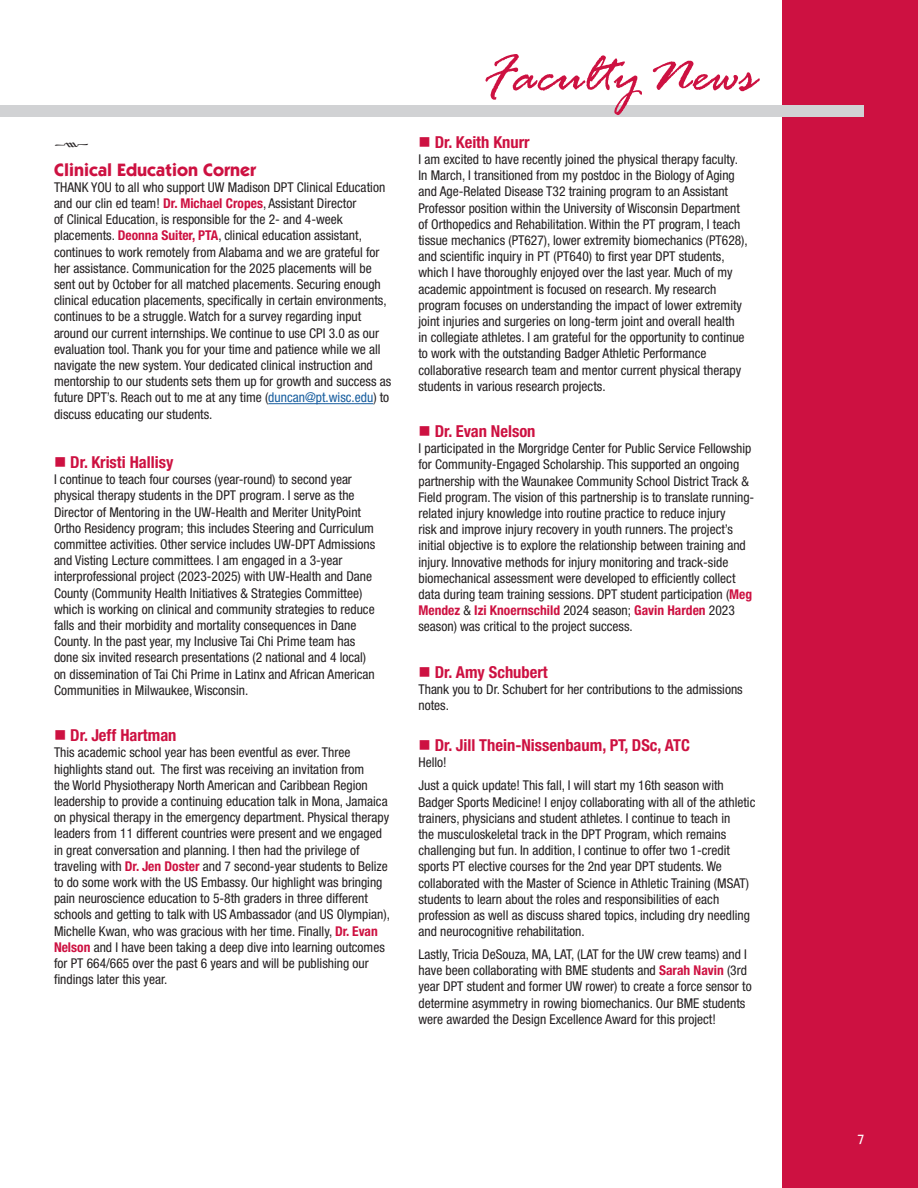
<style>
.page{position:relative;width:918px;height:1188px;background:#fff}
.page>*{position:absolute;margin:0;border:0;box-sizing:border-box;transform-origin:0 0}
.Page_Header_Right_-_Rage_Italic{font:italic 57px "Rage";color:#cd1141}
.Divider{font:21px "Type Embellishments One Let Plain";color:#231f20}
.H1_Red{font:700 18px "Itc Kabel";color:#cd1141}
.Faculty_Spotlight{font:700 condensed 16.5px "Helvetica Neue LT Std";color:#cd1141}
.H1_Red-2{font:condensed 13.5px/16.2px "Helvetica Neue LT Std";color:#231f20}
.Faculty_Spotlight-2{font:condensed 13.5px/16.2px "Helvetica Neue LT Std";color:#231f20}
.t1{font:500 13.5px "Itc Kabel";color:#fff}
.s1{font-weight:700;color:#cd1141}
.s2{color:#175d9e}
</style>
<div class="page">
<div style="left:782px;top:0;width:136px;height:1188px;background:#cd1141"></div>
<div style="left:0;top:105px;width:864px;height:11px;background:#d1d2d4"></div>
<hr style="left:268px;top:403px;width:105px;height:1px;background:#175d9e">
<p class="Divider" style="left:54px;top:136px;width:36px">k</p>
<p class="H1_Red" style="left:54px;top:158px;width:204px">Clinical Education Corner</p>
<p class="H1_Red-2" style="left:54px;top:179px;width:339px">THANK YOU to all who support UW Madison DPT Clinical Education and our clin ed team! <span class="s1">Dr. Michael Cropes</span>, Assistant Director<br>of Clinical Education, is responsible for the 2- and 4-week placements. <span class="s1">Deonna Suiter, PTA</span>, clinical education assistant, continues to work remotely from Alabama and we are grateful for her assistance. Communication for the 2025 placements will be sent out by October for all matched placements. Securing enough clinical education placements, specifically in certain environments, continues to be a struggle. Watch for a survey regarding input around our current internships. We continue to use CPI 3.0 as our evaluation tool. Thank you for your time and patience while we all navigate the new system. Your dedicated clinical instruction and mentorship to our students sets them up for growth and success as future DPT’s. Reach out to me at any time (<span class="s2">duncan@pt.wisc.edu</span>) to discuss educating our students.</p>
<p class="Faculty_Spotlight" style="left:54px;top:452px;width:121px">■ Dr. Kristi Hallisy</p>
<p class="Faculty_Spotlight-2" style="left:54px;top:471px;width:323px">I continue to teach four courses (year-round) to second year physical therapy students in the DPT program. I serve as the Director of Mentoring in the UW-Health and Meriter UnityPoint Ortho Residency program; this includes Steering and Curriculum committee activities. Other service includes UW-DPT Admissions and Visting Lecture committees. I am engaged in a 3-year interprofessional project (2023-2025) with UW-Health and Dane County (Community Health Initiatives &amp; Strategies Committee) which is working on clinical and community strategies to reduce falls and their morbidity and mortality consequences in Dane County. In the past year, my Inclusive Tai Chi Prime team has done six invited research presentations (2 national and 4 local) on dissemination of Tai Chi Prime in Latinx and African American Communities in Milwaukee, Wisconsin.</p>
<p class="Faculty_Spotlight" style="left:54px;top:725px;width:124px">■ Dr. Jeff Hartman</p>
<p class="H1_Red-2" style="left:54px;top:744px;width:338px">This academic school year has been eventful as ever. Three highlights stand out. The first was receiving an invitation from<br>the World Physiotherapy North American and Caribbean Region leadership to provide a continuing education talk in Mona, Jamaica on physical therapy in the emergency department. Physical therapy leaders from 11 different countries were present and we engaged in great conversation and planning. I then had the privilege of traveling with <span class="s1">Dr. Jen Doster</span> and 7 second-year students to Belize to do some work with the US Embassy. Our highlight was bringing pain neuroscience education to 5-8th graders in three different schools and getting to talk with US Ambassador (and US Olympian), Michelle Kwan, who was gracious with her time. Finally, <span class="s1">Dr. Evan Nelson</span> and I have been taking a deep dive into learning outcomes for PT 664/665 over the past 6 years and will be publishing our findings later this year.</p>
<p class="Page_Header_Right_-_Rage_Italic" style="left:484px;top:44px;width:274px">Faculty News</p>
<p class="Faculty_Spotlight" style="left:418px;top:132px;width:113px">■ Dr. Keith Knurr</p>
<p class="H1_Red-2" style="left:418px;top:151px;width:331px">I am excited to have recently joined the physical therapy faculty.<br>In March, I transitioned from my postdoc in the Biology of Aging and Age-Related Disease T32 training program to an Assistant Professor position within the University of Wisconsin Department of Orthopedics and Rehabilitation. Within the PT program, I teach tissue mechanics (PT627), lower extremity biomechanics (PT628), and scientific inquiry in PT (PT640) to first year DPT students, which I have thoroughly enjoyed over the last year. Much of my academic appointment is focused on research. My research program focuses on understanding the impact of lower extremity joint injuries and surgeries on long-term joint and overall health<br>in collegiate athletes. I am grateful for the opportunity to continue to work with the outstanding Badger Athletic Performance collaborative research team and mentor current physical therapy students in various research projects.</p>
<p class="Faculty_Spotlight" style="left:418px;top:421px;width:119px">■ Dr. Evan Nelson</p>
<p class="H1_Red-2" style="left:418px;top:440px;width:337px">I participated in the Morgridge Center for Public Service Fellowship for Community-Engaged Scholarship. This supported an ongoing partnership with the Waunakee Community School District Track &amp; Field program. The vision of this partnership is to translate running&shy;related injury knowledge into routine practice to reduce injury<br>risk and improve injury recovery in youth runners. The project’s initial objective is to explore the relationship between training and injury. Innovative methods for injury monitoring and track-side biomechanical assessment were developed to efficiently collect data during team training sessions. DPT student participation (<span class="s1">Meg Mendez</span> &amp; <span class="s1">Izi Knoernschild</span> 2024 season; <span class="s1">Gavin Harden</span> 2023 season) was critical to the project success.</p>
<p class="Faculty_Spotlight" style="left:418px;top:662px;width:131px">■ Dr. Amy Schubert</p>
<p class="H1_Red-2" style="left:418px;top:681px;width:326px">Thank you to Dr. Schubert for her contributions to the admissions notes.</p>
<p class="Faculty_Spotlight" style="left:418px;top:735px;width:273px">■ Dr. Jill Thein-Nissenbaum, PT, DSc, ATC</p>
<p class="H1_Red-2" style="left:418px;top:754px;width:30px">Hello!</p>
<p class="H1_Red-2" style="left:418px;top:777px;width:338px">Just a quick update! This fall, I will start my 16th season with Badger Sports Medicine! I enjoy collaborating with all of the athletic trainers, physicians and student athletes. I continue to teach in<br>the musculoskeletal track in the DPT Program, which remains challenging but fun. In addition, I continue to offer two 1-credit sports PT elective courses for the 2nd year DPT students. We collaborated with the Master of Science in Athletic Training (MSAT) students to learn about the roles and responsibilities of each profession as well as discuss shared topics, including dry needling and neurocognitive rehabilitation.</p>
<p class="H1_Red-2" style="left:418px;top:946px;width:335px">Lastly, Tricia DeSouza, MA, LAT, (LAT for the UW crew teams) and I have been collaborating with BME students and <span class="s1">Sarah Navin</span> (3rd year DPT student and former UW rower) to create a force sensor to determine asymmetry in rowing biomechanics. Our BME students were awarded the Design Excellence Award for this project!</p>
<p class="t1" style="left:857px;top:1132px;width:9px">7</p>
</div>
